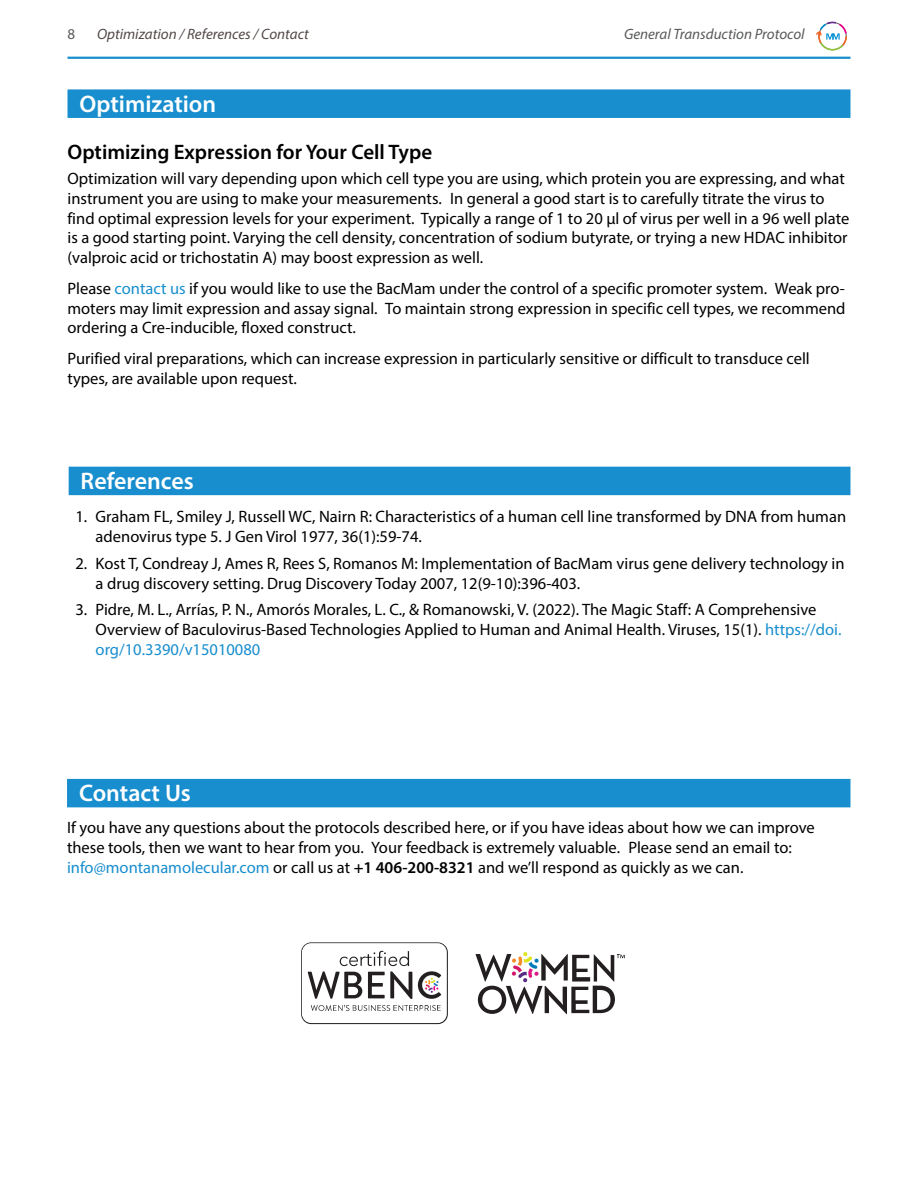
<style>
.page{position:relative;width:918px;height:1188px;background:#fff}
.page>*{position:absolute;margin:0;border:0;box-sizing:border-box;transform-origin:0 0}
.H1_Section_Name{font:600 24px "Myriad Pro";color:#fff}
.H2_Sub_Section{font:600 21px "Myriad Pro";color:#000}
.Body_Text{font:16.5px/19.8px "Myriad Pro";color:#000}
.Running_Head{font:italic 15px "Myriad Pro";color:#524947}
.t1{font:italic 15px "Myriad Pro";color:#58595b}
.t2{font:15px "Myriad Pro";color:#58595b}
.s1{color:#188ece}
.s2{font-weight:600}
</style>
<div class="page">
<hr style="left:68px;top:57px;width:782px;height:2px;background:#188ece">
<svg style="left:816px;top:21px;width:31px;height:30px"></svg>
<div style="left:68px;top:89px;width:782px;height:29px;background:#188ece"></div>
<div style="left:69px;top:467px;width:782px;height:28px;background:#188ece"></div>
<div style="left:67px;top:779px;width:784px;height:28px;background:#188ece"></div>
<svg style="left:475px;top:952px;width:150px;height:62px"></svg>
<svg style="left:301px;top:942px;width:147px;height:82px"></svg>
<p class="t2" style="left:68px;top:25px;width:9px">8</p>
<p class="Running_Head" style="left:97px;top:25px;width:213px">Optimization / References / Contact</p>
<p class="t1" style="left:624px;top:25px;width:182px">General Transduction Protocol</p>
<p class="H1_Section_Name" style="left:80px;top:89px;width:138px">Optimization</p>
<p class="H2_Sub_Section" style="left:68px;top:138px;width:366px">Optimizing Expression for Your Cell Type</p>
<p class="Body_Text" style="left:68px;top:168px;width:783px">Optimization will vary depending upon which cell type you are using, which protein you are expressing, and what instrument you are using to make your measurements. In general a good start is to carefully titrate the virus to find optimal expression levels for your experiment. Typically a range of 1 to 20 µl of virus per well in a 96 well plate is a good starting point. Varying the cell density, concentration of sodium butyrate, or trying a new HDAC inhibitor (valproic acid or trichostatin A) may boost expression as well.</p>
<p class="Body_Text" style="left:68px;top:278px;width:780px;text-align:justify">Please <span class="s1">contact us</span> if you would like to use the BacMam under the control of a specific promoter system. Weak pro&shy;moters may limit expression and assay signal. To maintain strong expression in specific cell types, we recommend ordering a Cre-inducible, floxed construct.</p>
<p class="Body_Text" style="left:68px;top:348px;width:744px">Purified viral preparations, which can increase expression in particularly sensitive or difficult to transduce cell types, are available upon request.</p>
<p class="H1_Section_Name" style="left:81px;top:466px;width:115px">References</p>
<p class="Body_Text" style="left:96px;top:507px;width:752px;text-indent:-20px">1. Graham FL, Smiley J, Russell WC, Nairn R: Characteristics of a human cell line transformed by DNA from human adenovirus type 5. J Gen Virol 1977, 36(1):59-74.</p>
<p class="Body_Text" style="left:96px;top:553px;width:750px;text-indent:-20px">2. Kost T, Condreay J, Ames R, Rees S, Romanos M: Implementation of BacMam virus gene delivery technology in a drug discovery setting. Drug Discovery Today 2007, 12(9-10):396-403.</p>
<p class="Body_Text" style="left:96px;top:599px;width:747px;text-indent:-20px">3. Pidre, M. L., Arrías, P. N., Amorós Morales, L. C., &amp; Romanowski, V. (2022). The Magic Staff: A Comprehensive<br>Overview of Baculovirus-Based Technologies Applied to Human and Animal Health. Viruses, 15(1). <span class="s1">https://doi. org/10.3390/v15010080</span></p>
<p class="H1_Section_Name" style="left:79px;top:778px;width:113px">Contact Us</p>
<p class="Body_Text" style="left:67px;top:818px;width:749px">If you have any questions about the protocols described here, or if you have ideas about how we can improve these tools, then we want to hear from you. Your feedback is extremely valuable. Please send an email to: <span class="s1">info@montanamolecular.com</span> or call us at <span class="s2">+1 406-200-8321</span> and we’ll respond as quickly as we can.</p>
</div>
